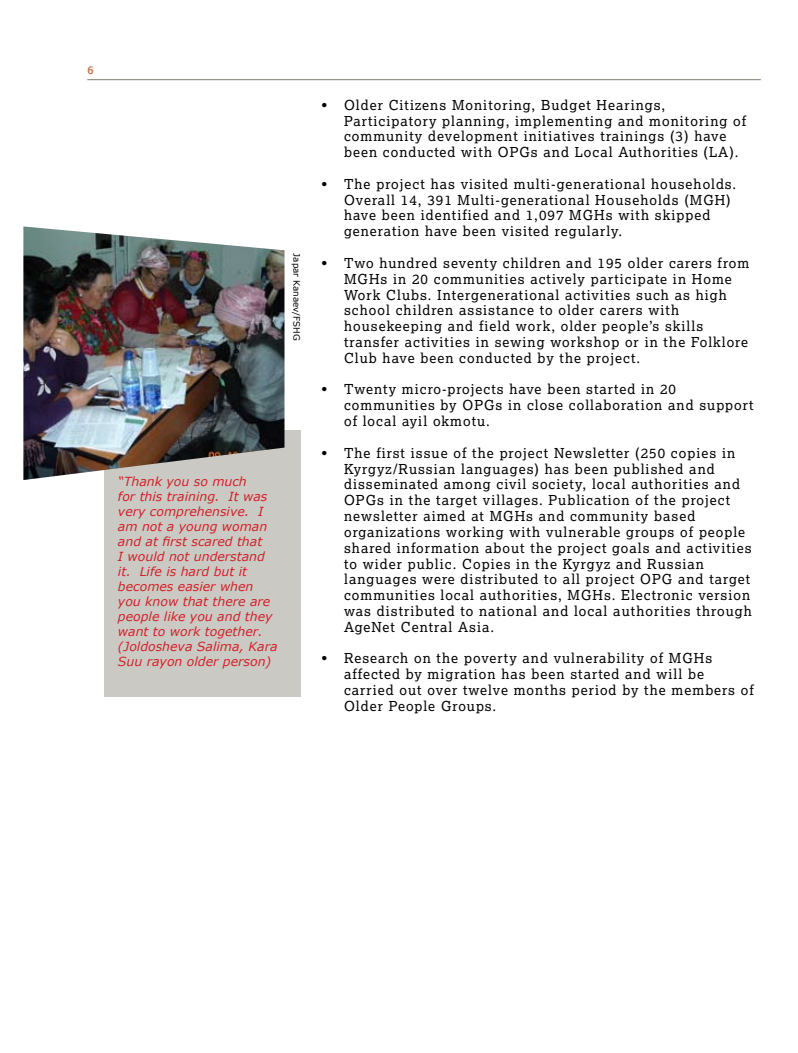
<style>
.page{position:relative;width:798px;height:1053px;background:#fff}
.page>*{position:absolute;margin:0;border:0;box-sizing:border-box;transform-origin:0 0}
.t1{font:13.75px/15.9px "Lexia";letter-spacing:.075em;color:#000}
.t2{font:italic 12.5px/15px "Verdana";color:#d2232a}
.t3{font:700 11.25px "Lexia";color:#c77448}
.t4{font:8.75px "Verdana";color:#000}
</style>
<div class="page">
<hr style="left:87px;top:79px;width:673px;height:1px;background:#97968a">
<div style="left:104px;top:430px;width:196px;height:266px;background:#cbc9c4"></div>
<img style="left:23px;top:226px;width:261px;height:254px">
<p class="t3" style="left:87px;top:62px;width:8px">6</p>
<p class="t4" style="left:303px;top:253px;width:89px;rotate:90deg">Japar Kanaev/FSHG</p>
<p class="t2" style="left:118px;top:474px;width:161px">“Thank you so much<br>for this training. It was very comprehensive. I am not a young woman and at first scared that<br>I would not understand it. Life is hard but it becomes easier when you know that there are people like you and they want to work together. (Joldosheva Salima, Kara<br>Suu rayon older person)</p>
<p class="t1" style="left:344px;top:96px;width:403px;text-indent:-22px">• Older Citizens Monitoring, Budget Hearings, Participatory planning, implementing and monitoring of community development initiatives trainings (3) have been conducted with OPGs and Local Authorities (LA).</p>
<p class="t1" style="left:344px;top:175px;width:393px;text-indent:-22px">• The project has visited multi-generational households.<br>Overall 14, 391 Multi-generational Households (MGH) have been identified and 1,097 MGHs with skipped generation have been visited regularly.</p>
<p class="t1" style="left:344px;top:255px;width:406px;text-indent:-22px">• Two hundred seventy children and 195 older carers from MGHs in 20 communities actively participate in Home Work Clubs. Intergenerational activities such as high school children assistance to older carers with housekeeping and field work, older people’s skills transfer activities in sewing workshop or in the Folklore Club have been conducted by the project.</p>
<p class="t1" style="left:344px;top:381px;width:411px;text-indent:-22px">• Twenty micro-projects have been started in 20 communities by OPGs in close collaboration and support of local ayil okmotu.</p>
<p class="t1" style="left:344px;top:444px;width:409px;text-indent:-22px">• The first issue of the project Newsletter (250 copies in Kyrgyz/Russian languages) has been published and disseminated among civil society, local authorities and OPGs in the target villages. Publication of the project newsletter aimed at MGHs and community based organizations working with vulnerable groups of people shared information about the project goals and activities to wider public. Copies in the Kyrgyz and Russian languages were distributed to all project OPG and target communities local authorities, MGHs. Electronic version was distributed to national and local authorities through AgeNet Central Asia.</p>
<p class="t1" style="left:344px;top:650px;width:411px;text-indent:-22px">• Research on the poverty and vulnerability of MGHs affected by migration has been started and will be carried out over twelve months period by the members of Older People Groups.</p>
</div>
